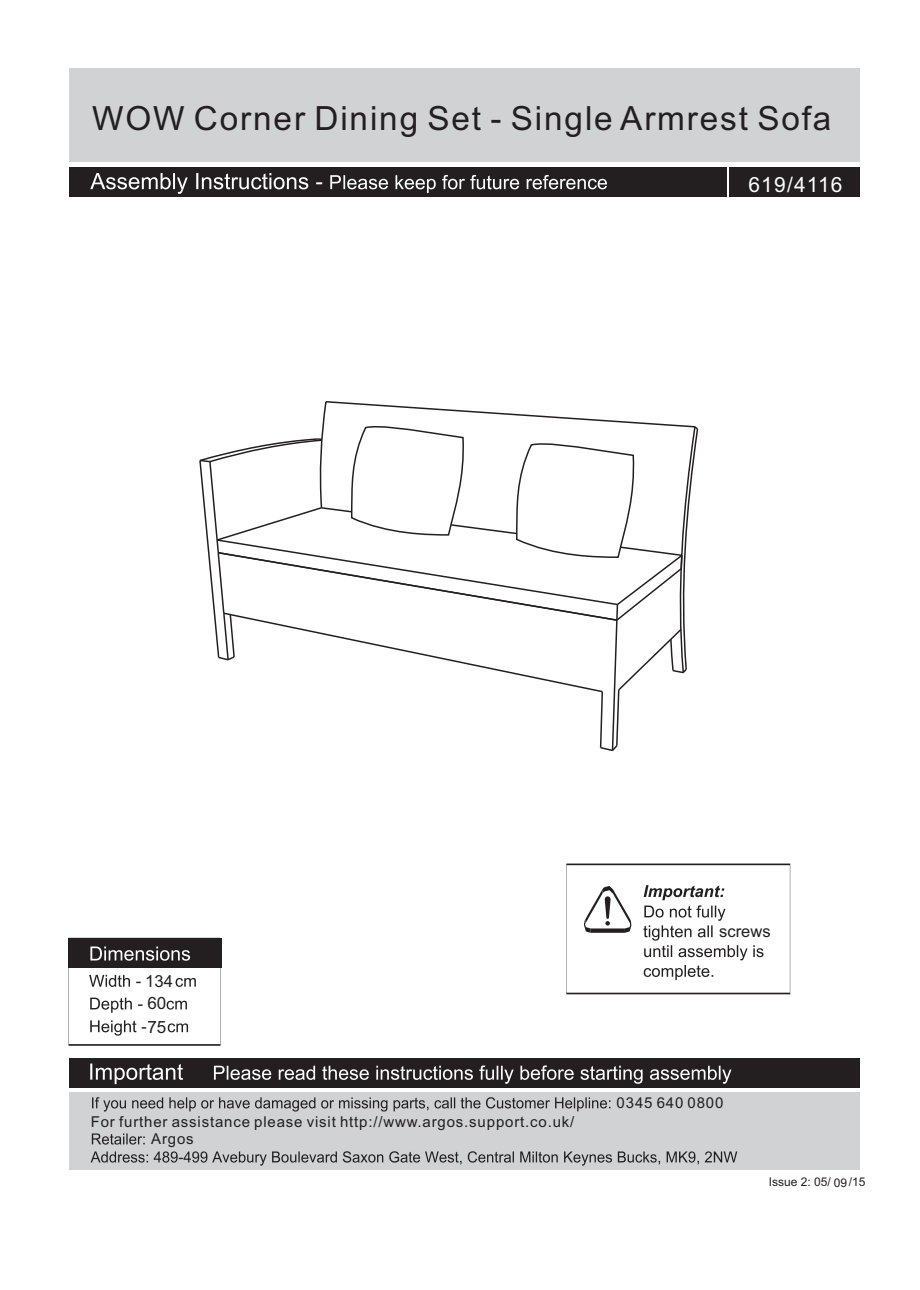
<style>
.page{position:relative;width:920px;height:1290px;background:#fff}
.page>*{position:absolute;margin:0;border:0;box-sizing:border-box;transform-origin:0 0}
.t1{font:33.3px "Arial";letter-spacing:.055em;color:#231f20}
.t2{font:21px "Arial";letter-spacing:.055em;color:#fff}
.t3{font:16.95px "Arial";color:#231f20}
.t4{font:16.65px "Arial";color:#231f20}
.t5{font:16.5px "Arial";color:#231f20}
.t6{font:15px "Arial";letter-spacing:.055em;color:#231f20}
.t7{font:12px "Arial";color:#231f20}
</style>
<div class="page">
<div style="left:69px;top:68px;width:791px;height:94px;background:#d1d2d4"></div>
<div style="left:68px;top:938px;width:153px;height:107px;border:1px solid #231f20"></div>
<div style="left:69px;top:938px;width:153px;height:30px;background:#231f20"></div>
<svg style="left:90px;top:946px;width:100px;height:15px"></svg>
<svg style="left:89px;top:975px;width:107px;height:12px"></svg>
<svg style="left:90px;top:997px;width:97px;height:16px"></svg>
<svg style="left:90px;top:1020px;width:98px;height:16px"></svg>
<div style="left:69px;top:1058px;width:791px;height:29px;background:#231f20"></div>
<svg style="left:214px;top:1065px;width:517px;height:19px"></svg>
<div style="left:69px;top:167px;width:657px;height:30px;background:#231f20"></div>
<div style="left:729px;top:167px;width:131px;height:30px;background:#231f20"></div>
<svg style="left:90px;top:173px;width:517px;height:21px"></svg>
<svg style="left:90px;top:1063px;width:93px;height:21px"></svg>
<svg style="left:643px;top:885px;width:120px;height:95px"></svg>
<svg style="left:584px;top:886px;width:47px;height:47px"></svg>
<div style="left:566px;top:864px;width:224px;height:130px;border:1px solid #231f20"></div>
<div style="left:69px;top:1093px;width:791px;height:77px;background:#d1d2d4"></div>
<svg style="left:92px;top:1097px;width:518px;height:14px"></svg>
<svg style="left:92px;top:1133px;width:53px;height:11px"></svg>
<svg style="left:91px;top:1151px;width:646px;height:15px"></svg>
<svg style="left:199px;top:401px;width:500px;height:351px"></svg>
<h1 class="t1" style="left:92px;top:105px;width:741px">WOW Corner Dining Set - Single Armrest Sofa</h1>
<h2 class="t2" style="left:748px;top:177px;width:96px">619/4116</h2>
<p class="t4" style="left:145px;top:974px;width:29px">134</p>
<p class="t3" style="left:147px;top:997px;width:20px">60</p>
<p class="t3" style="left:147px;top:1020px;width:20px">75</p>
<p class="t6" style="left:91px;top:1116px;width:485px">For further assistance please visit http://www.argos.support.co.uk/</p>
<p class="t6" style="left:151px;top:1133px;width:44px">Argos</p>
<p class="t5" style="left:719px;top:925px;width:53px">screws</p>
<p class="t6" style="left:617px;top:1097px;width:108px">0345 640 0800</p>
<p class="t7" style="left:769px;top:1177px;width:98px">Issue 2: 05/ 09 /15</p>
</div>
